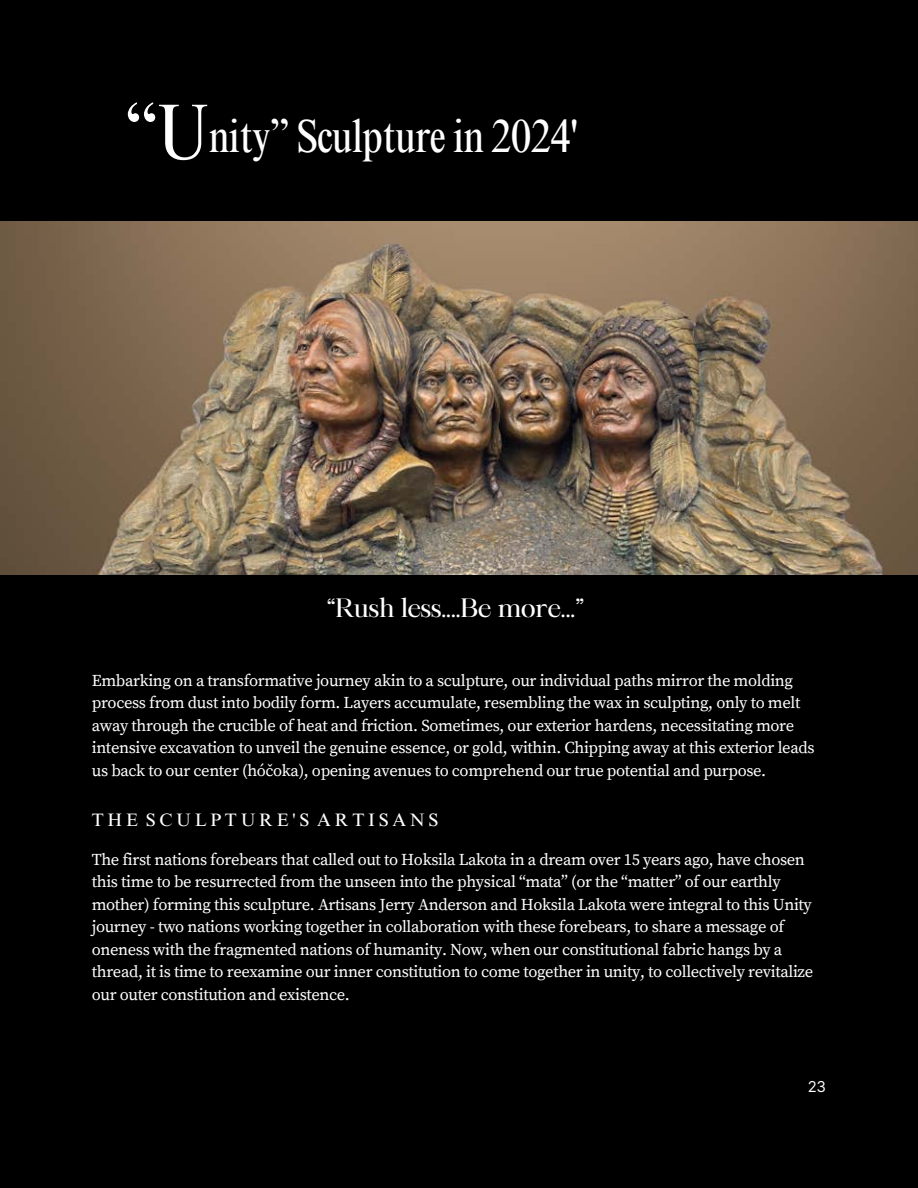
<style>
.page{position:relative;width:918px;height:1188px;background:#000001}
.page>*{position:absolute;margin:0;border:0;box-sizing:border-box;transform-origin:0 0}
.t1{font:condensed 79.5px "Times NRMT Pro";color:#fff}
.t2{font:condensed 46.5px "Times NRMT Pro";letter-spacing:-.02em;color:#fff}
.t3{font:25.5px "Maharlika";letter-spacing:-.02em;color:#fff}
.t4{font:18px "Times NRMT Pro";color:#fff}
.t5{font:16.5px/22.5px "Source Serif Pro";letter-spacing:-.02em;color:#fff}
.t6{font:15px "Inter";color:#fff}
</style>
<div class="page">
<img style="left:0;top:221px;width:918px;height:353px">
<p class="t1" style="left:124px;top:102px;width:87px">“U</p>
<p class="t2" style="left:209px;top:118px;width:371px">nity” Sculpture in 2024'</p>
<p class="t3" style="left:326px;top:598px;width:260px">“Rush less....Be more...”</p>
<p class="t5" style="left:92px;top:670px;width:724px">Embarking on a transformative journey akin to a sculpture, our individual paths mirror the molding process from dust into bodily form. Layers accumulate, resembling the wax in sculpting, only to melt away through the crucible of heat and friction. Sometimes, our exterior hardens, necessitating more intensive excavation to unveil the genuine essence, or gold, within. Chipping away at this exterior leads us back to our center (hóčoka), opening avenues to comprehend our true potential and purpose.</p>
<p class="t4" style="left:92px;top:813px;width:348px">T H E S C U L P T U R E ' S A R T I S A N S</p>
<p class="t5" style="left:92px;top:849px;width:723px">The first nations forebears that called out to Hoksila Lakota in a dream over 15 years ago, have chosen this time to be resurrected from the unseen into the physical “mata” (or the “matter” of our earthly mother) forming this sculpture. Artisans Jerry Anderson and Hoksila Lakota were integral to this Unity journey - two nations working together in collaboration with these forebears, to share a message of oneness with the fragmented nations of humanity. Now, when our constitutional fabric hangs by a thread, it is time to reexamine our inner constitution to come together in unity, to collectively revitalize our outer constitution and existence.</p>
<p class="t6" style="left:808px;top:1078px;width:20px">23</p>
</div>
